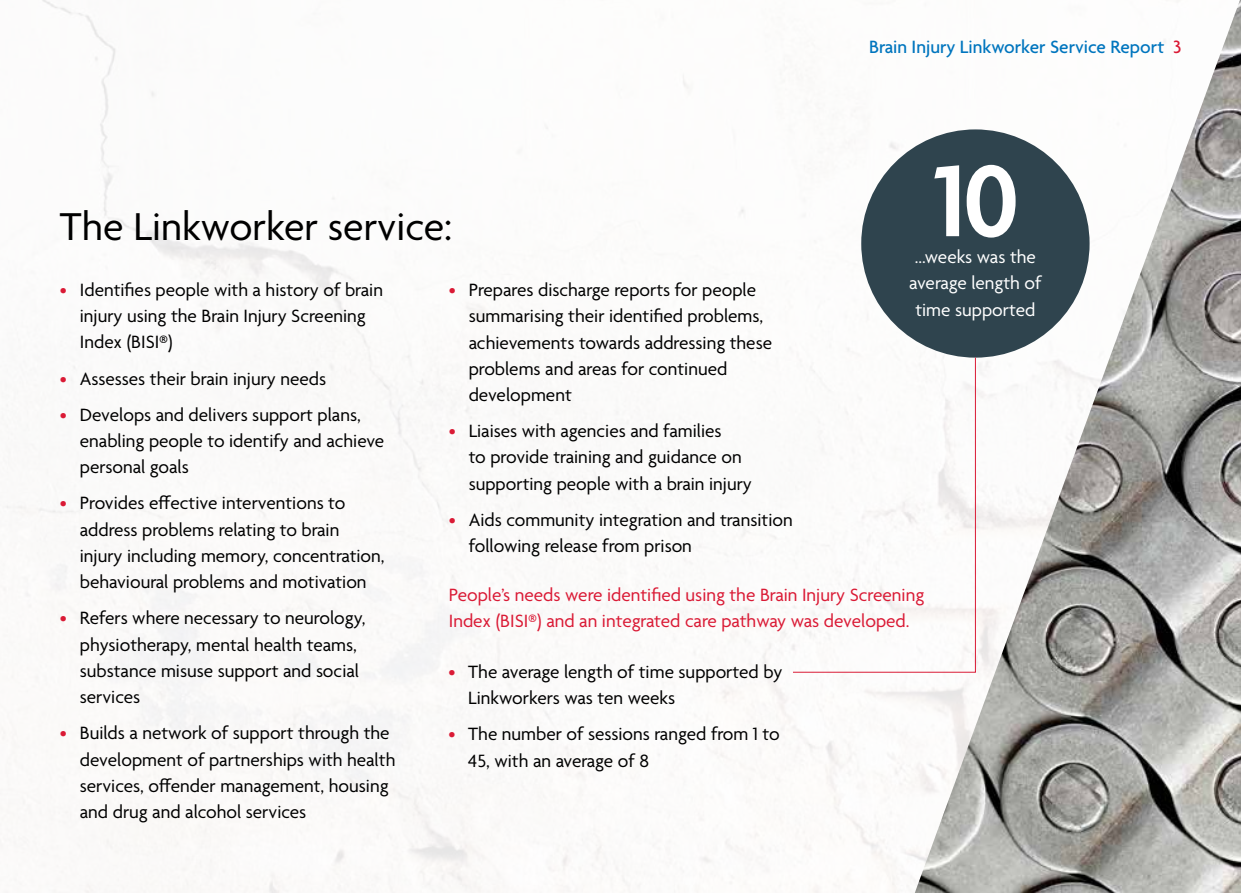
<style>
.page{position:relative;width:1241px;height:893px;background:#fff}
.page>*{position:absolute;margin:0;border:0;box-sizing:border-box;transform-origin:0 0}
.t1{font:600 109.38px "Agenda";color:#fff}
.t2{font:42px "Agenda";color:#000}
.t3{font:19.25px/26.2px "Agenda";color:#000}
.t4{font:19.25px/26.2px "Agenda";color:#da1a35}
.t5{font:19.25px/26.2px "Agenda";color:#fff;text-align:center}
.t6{font:500 19.25px "Agenda";color:#0075be}
.s1{color:#da1a35}
</style>
<div class="page">
<img style="left:914px;top:0;width:326px;height:893px">
<div style="left:861px;top:129px;width:228px;height:229px;background:#2f444e;border-radius:50%"></div>
<svg style="left:792px;top:357px;width:184px;height:316px"></svg>
<p class="t6" style="left:868px;top:37px;width:314px">Brain Injury Linkworker Service Report <span class="s1">3</span></p>
<h1 class="t1" style="left:933px;top:142px;width:87px">10</h1>
<p class="t5" style="left:909px;top:271px;width:134px">average length of time supported</p>
<h2 class="t2" style="left:60px;top:204px;width:394px">The Linkworker service:</h2>
<p class="t5" style="left:914px;top:245px;width:123px">...weeks was the</p>
<p class="t3" style="left:80px;top:278px;width:304px;text-indent:-20px"><span class="s1">•</span> Identifies people with a history of brain injury using the Brain Injury Screening<br>Index (BISI®)</p>
<p class="t3" style="left:60px;top:366px;width:268px"><span class="s1">•</span> Assesses their brain injury needs</p>
<p class="t3" style="left:80px;top:403px;width:306px;text-indent:-20px"><span class="s1">•</span> Develops and delivers support plans, enabling people to identify and achieve personal goals</p>
<p class="t3" style="left:80px;top:491px;width:306px;text-indent:-20px"><span class="s1">•</span> Provides effective interventions to address problems relating to brain injury including memory, concentration, behavioural problems and motivation</p>
<p class="t3" style="left:80px;top:606px;width:287px;text-indent:-20px"><span class="s1">•</span> Refers where necessary to neurology, physiotherapy, mental health teams, substance misuse support and social services</p>
<p class="t3" style="left:80px;top:721px;width:317px;text-indent:-20px"><span class="s1">•</span> Builds a network of support through the development of partnerships with health services, offender management, housing and drug and alcohol services</p>
<p class="t3" style="left:468px;top:278px;width:305px;text-indent:-20px"><span class="s1">•</span> Prepares discharge reports for people summarising their identified problems, achievements towards addressing these problems and areas for continued development</p>
<p class="t3" style="left:468px;top:419px;width:285px;text-indent:-20px"><span class="s1">•</span> Liaises with agencies and families<br>to provide training and guidance on supporting people with a brain injury</p>
<p class="t3" style="left:468px;top:508px;width:325px;text-indent:-20px"><span class="s1">•</span> Aids community integration and transition following release from prison</p>
<p class="t4" style="left:449px;top:583px;width:477px">People’s needs were identified using the Brain Injury Screening<br>Index (BISI®) and an integrated care pathway was developed.</p>
<p class="t3" style="left:468px;top:660px;width:315px;text-indent:-20px"><span class="s1">•</span> The average length of time supported by<br>Linkworkers was ten weeks</p>
<p class="t3" style="left:468px;top:722px;width:313px;text-indent:-20px"><span class="s1">•</span> The number of sessions ranged from 1 to<br>45, with an average of 8</p>
</div>
